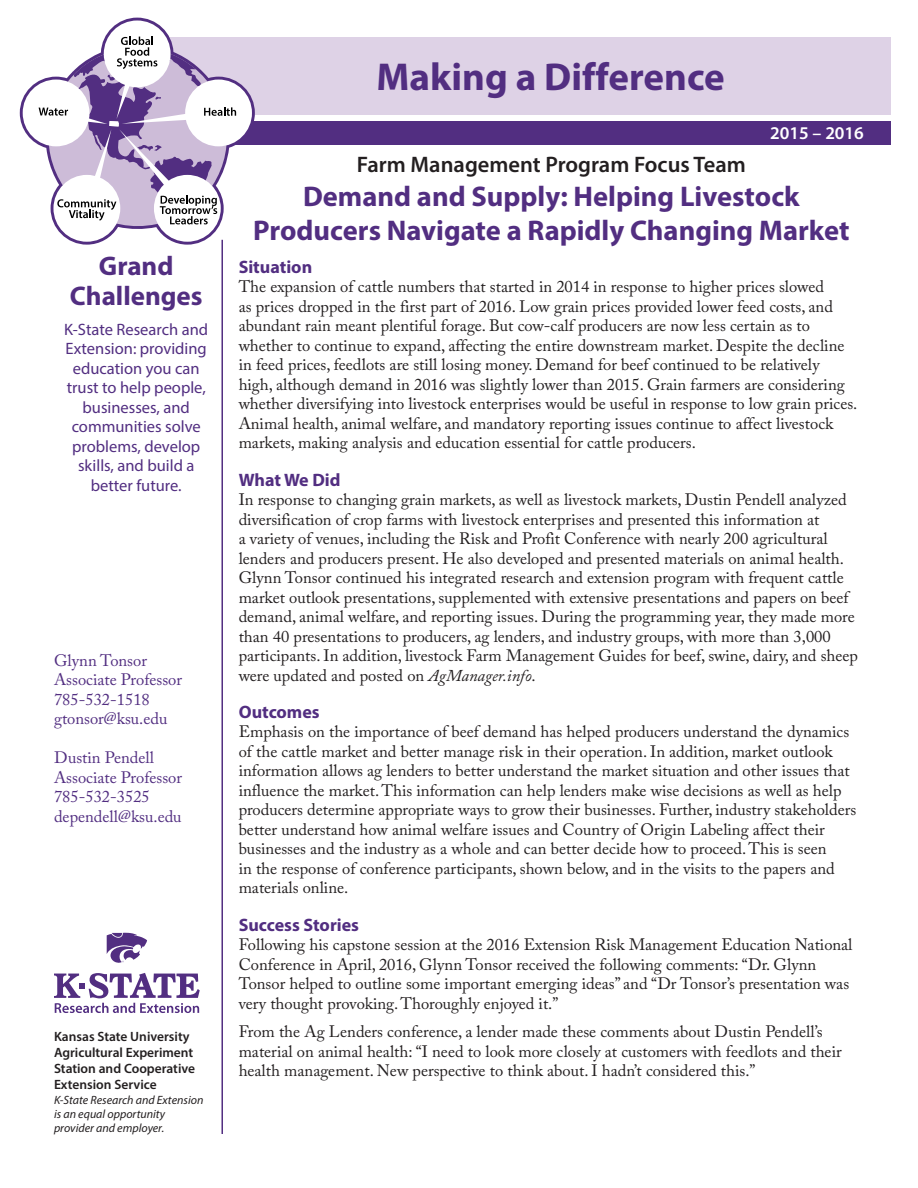
<style>
.page{position:relative;width:918px;height:1188px;background:#fff}
.page>*{position:absolute;margin:0;border:0;box-sizing:border-box;transform-origin:0 0}
.t1{font:700 39px "Myriad Pro";color:#522e81}
.Program_header{font:700 28.5px/34.2px "Myriad Pro";color:#522e81;text-align:center}
.t2{font:700 27px/30px "Myriad Pro";color:#522e81;text-align:center}
.Program_subhead{font:600 22.5px "Myriad Pro";color:#231f20}
.Subhead{font:700 18px "Myriad Pro";color:#522e81}
.t3{font:600 18px "Myriad Pro";color:#fff}
.Body{font:16.5px/19.5px "Adobe Caslon Pro";color:#231f20}
.Body-2{font:16.5px/19.5px "Myriad Pro";color:#522e81;text-align:center}
.Contact{font:16.5px "Adobe Caslon Pro";color:#522e81}
.t4{font:600 13.5px/16.2px "Myriad Pro";color:#231f20}
.t5{font:italic 12px/14.4px "Myriad Pro";color:#231f20}
.s1{font-style:italic}
</style>
<div class="page">
<div style="left:137px;top:38px;width:754px;height:77px;background:#ded2e6"></div>
<div style="left:214px;top:121px;width:677px;height:24px;background:#522e81"></div>
<svg style="left:20px;top:18px;width:235px;height:227px"></svg>
<div style="left:104px;top:21px;width:67px;height:66px;background:#fff;border-radius:50%"></div>
<div style="left:185px;top:80px;width:67px;height:66px;background:#fff;border-radius:50%"></div>
<div style="left:154px;top:175px;width:67px;height:67px;background:#fff;border-radius:50%"></div>
<div style="left:53px;top:175px;width:67px;height:67px;background:#fff;border-radius:50%"></div>
<div style="left:23px;top:80px;width:67px;height:66px;background:#fff;border-radius:50%"></div>
<svg style="left:39px;top:37px;width:197px;height:197px"></svg>
<svg style="left:54px;top:973px;width:146px;height:40px"></svg>
<svg style="left:107px;top:933px;width:40px;height:30px"></svg>
<hr style="left:221px;top:240px;width:2px;height:894px;background:#522e81">
<p class="t2" style="left:70px;top:250px;width:134px">Grand<br>Challenges</p>
<p class="Body-2" style="left:64px;top:319px;width:145px">K-State Research and<br>Extension: providing education you can trust to help people, businesses, and communities solve problems, develop skills, and build a better future.</p>
<p class="Contact" style="left:54px;top:650px;width:94px">Glynn Tonsor</p>
<p class="Contact" style="left:54px;top:670px;width:130px">Associate Professor</p>
<p class="Contact" style="left:54px;top:689px;width:97px">785-532-1518</p>
<p class="Contact" style="left:54px;top:709px;width:115px">gtonsor@ksu.edu</p>
<p class="Contact" style="left:54px;top:748px;width:102px">Dustin Pendell</p>
<p class="Contact" style="left:54px;top:767px;width:130px">Associate Professor</p>
<p class="Contact" style="left:54px;top:787px;width:97px">785-532-3525</p>
<p class="Contact" style="left:54px;top:806px;width:129px">dependell@ksu.edu</p>
<p class="t4" style="left:54px;top:1028px;width:143px">Kansas State University<br>Agricultural Experiment<br>Station and Cooperative<br>Extension Service</p>
<p class="t5" style="left:54px;top:1092px;width:151px">K-State Research and Extension is an equal opportunity provider and employer.</p>
<p class="t1" style="left:376px;top:51px;width:350px">Making a Difference</p>
<p class="t3" style="left:770px;top:121px;width:95px">2015 – 2016</p>
<p class="Program_subhead" style="left:357px;top:150px;width:390px">Farm Management Program Focus Team</p>
<p class="Program_header" style="left:253px;top:178px;width:598px">Demand and Supply: Helping Livestock<br>Producers Navigate a Rapidly Changing Market</p>
<p class="Subhead" style="left:239px;top:255px;width:75px">Situation</p>
<p class="Body" style="left:239px;top:277px;width:620px">The expansion of cattle numbers that started in 2014 in response to higher prices slowed<br>as prices dropped in the first part of 2016. Low grain prices provided lower feed costs, and abundant rain meant plentiful forage. But cow-calf producers are now less certain as to whether to continue to expand, affecting the entire downstream market. Despite the decline in feed prices, feedlots are still losing money. Demand for beef continued to be relatively high, although demand in 2016 was slightly lower than 2015. Grain farmers are considering whether diversifying into livestock enterprises would be useful in response to low grain prices.<br>Animal health, animal welfare, and mandatory reporting issues continue to affect livestock markets, making analysis and education essential for cattle producers.</p>
<p class="Subhead" style="left:239px;top:468px;width:103px">What We Did</p>
<p class="Body" style="left:239px;top:490px;width:621px">In response to changing grain markets, as well as livestock markets, Dustin Pendell analyzed diversification of crop farms with livestock enterprises and presented this information at<br>a variety of venues, including the Risk and Profit Conference with nearly 200 agricultural lenders and producers present. He also developed and presented materials on animal health.<br>Glynn Tonsor continued his integrated research and extension program with frequent cattle market outlook presentations, supplemented with extensive presentations and papers on beef demand, animal welfare, and reporting issues. During the programming year, they made more than 40 presentations to producers, ag lenders, and industry groups, with more than 3,000 participants. In addition, livestock Farm Management Guides for beef, swine, dairy, and sheep were updated and posted on <span class="s1">AgManager.info</span>.</p>
<p class="Subhead" style="left:239px;top:700px;width:83px">Outcomes</p>
<p class="Body" style="left:239px;top:722px;width:619px">Emphasis on the importance of beef demand has helped producers understand the dynamics of the cattle market and better manage risk in their operation. In addition, market outlook information allows ag lenders to better understand the market situation and other issues that influence the market. This information can help lenders make wise decisions as well as help producers determine appropriate ways to grow their businesses. Further, industry stakeholders better understand how animal welfare issues and Country of Origin Labeling affect their businesses and the industry as a whole and can better decide how to proceed. This is seen<br>in the response of conference participants, shown below, and in the visits to the papers and materials online.</p>
<p class="Subhead" style="left:239px;top:913px;width:122px">Success Stories</p>
<p class="Body" style="left:239px;top:935px;width:615px">Following his capstone session at the 2016 Extension Risk Management Education National Conference in April, 2016, Glynn Tonsor received the following comments: “Dr. Glynn Tonsor helped to outline some important emerging ideas” and “Dr Tonsor’s presentation was very thought provoking. Thoroughly enjoyed it.”</p>
<p class="Body" style="left:239px;top:1022px;width:605px">From the Ag Lenders conference, a lender made these comments about Dustin Pendell’s material on animal health: “I need to look more closely at customers with feedlots and their health management. New perspective to think about. I hadn’t considered this.”</p>
</div>
